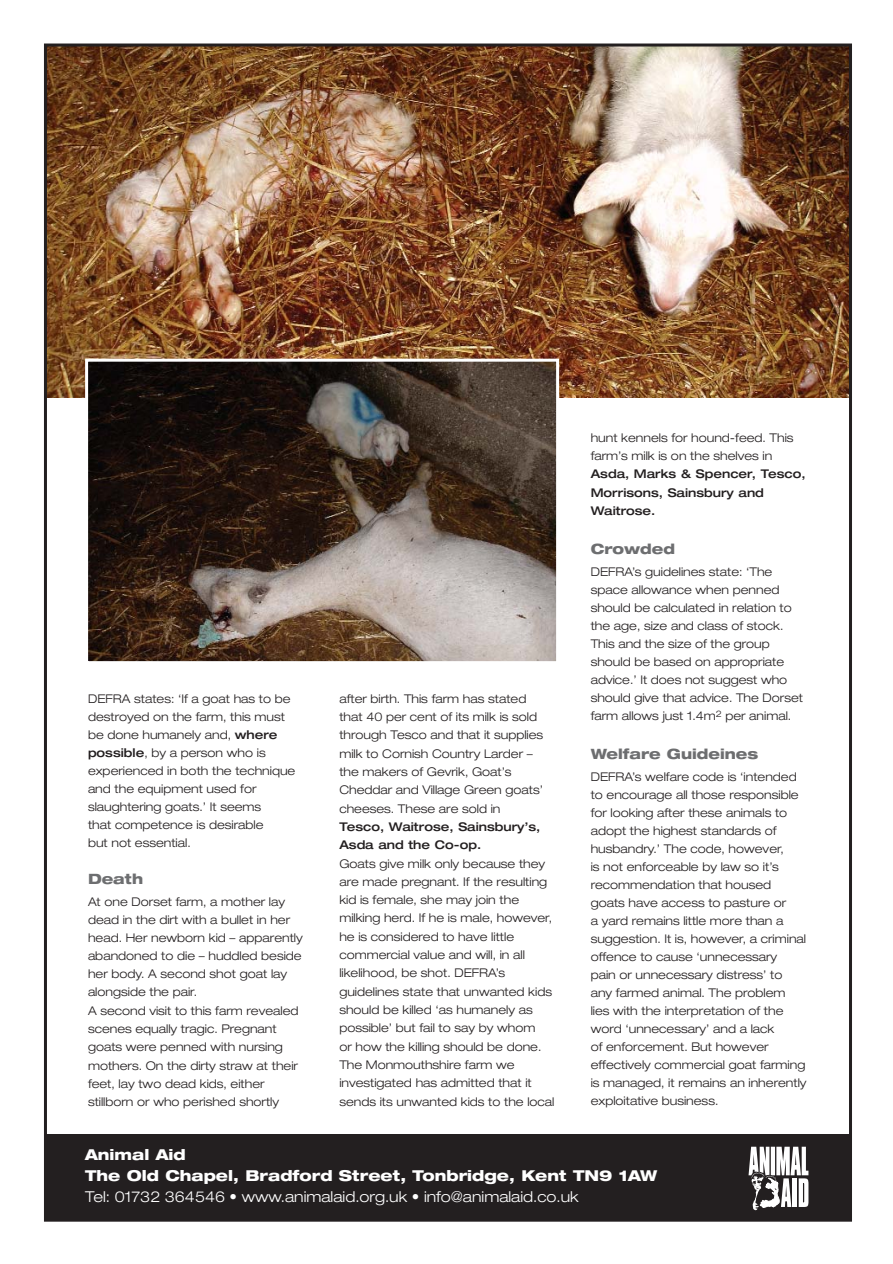
<style>
.page{position:relative;width:893px;height:1264px;background:#fff}
.page>*{position:absolute;margin:0;border:0;box-sizing:border-box;transform-origin:0 0}
.t1{font:800 expanded 15px/21px "Helvetica Neue";color:#fff}
.t2{font:300 expanded 15px "Helvetica Neue";color:#fff}
.t3{font:800 expanded 14.25px "Helvetica Neue";color:#6d6e70}
.t4{font:300 expanded 12px/18px "Helvetica Neue";color:#231f20}
.t5{font:500 expanded 12px/18.1px "Helvetica Neue";color:#231f20}
.s1{font-weight:500}
</style>
<div class="page">
<img style="left:44px;top:43px;width:808px;height:1179px">
<p class="t4" style="left:88px;top:690px;width:209px">DEFRA states: ‘If a goat has to be destroyed on the farm, this must be done humanely and, <span class="s1">where possible</span>, by a person who is experienced in both the technique and the equipment used for slaughtering goats.’ It seems<br>that competence is desirable<br>but not essential.</p>
<p class="t3" style="left:88px;top:873px;width:57px">Death</p>
<p class="t4" style="left:88px;top:894px;width:216px">At one Dorset farm, a mother lay dead in the dirt with a bullet in her head. Her newborn kid – apparently abandoned to die – huddled beside her body. A second shot goat lay alongside the pair.<br>A second visit to this farm revealed scenes equally tragic. Pregnant goats were penned with nursing mothers. On the dirty straw at their feet, lay two dead kids, either stillborn or who perished shortly</p>
<p class="t4" style="left:339px;top:690px;width:205px">after birth. This farm has stated that 40 per cent of its milk is sold through Tesco and that it supplies milk to Cornish Country Larder – the makers of Gevrik, Goat’s<br>Cheddar and Village Green goats’ cheeses. These are sold in</p>
<p class="t5" style="left:339px;top:818px;width:203px">Tesco, Waitrose, Sainsbury’s,<br>Asda and the Co-op.</p>
<p class="t4" style="left:339px;top:855px;width:217px">Goats give milk only because they are made pregnant. If the resulting kid is female, she may join the milking herd. If he is male, however, he is considered to have little commercial value and will, in all likelihood, be shot. DEFRA’s guidelines state that unwanted kids should be killed ‘as humanely as possible’ but fail to say by whom<br>or how the killing should be done.<br>The Monmouthshire farm we investigated has admitted that it sends its unwanted kids to the local</p>
<p class="t4" style="left:591px;top:429px;width:204px">hunt kennels for hound-feed. This farm’s milk is on the shelves in</p>
<p class="t5" style="left:591px;top:466px;width:217px">Asda, Marks &amp; Spencer, Tesco,<br>Morrisons, Sainsbury and<br>Waitrose.</p>
<p class="t3" style="left:591px;top:543px;width:86px">Crowded</p>
<p class="t4" style="left:591px;top:563px;width:214px">DEFRA’s guidelines state: ‘The space allowance when penned should be calculated in relation to the age, size and class of stock.<br>This and the size of the group should be based on appropriate advice.’ It does not suggest who should give that advice. The Dorset farm allows just 1.4m<sup>2</sup> per animal.</p>
<p class="t3" style="left:591px;top:748px;width:169px">Welfare Guideines</p>
<p class="t4" style="left:591px;top:768px;width:217px">DEFRA’s welfare code is ‘intended to encourage all those responsible for looking after these animals to adopt the highest standards of husbandry.’ The code, however,<br>is not enforceable by law so it’s recommendation that housed goats have access to pasture or<br>a yard remains little more than a suggestion. It is, however, a criminal offence to cause ‘unnecessary<br>pain or unnecessary distress’ to any farmed animal. The problem lies with the interpretation of the word ‘unnecessary’ and a lack<br>of enforcement. But however effectively commercial goat farming is managed, it remains an inherently exploitative business.</p>
<p class="t1" style="left:85px;top:1145px;width:574px">Animal Aid<br>The Old Chapel, Bradford Street, Tonbridge, Kent TN9 1AW</p>
<p class="t2" style="left:85px;top:1191px;width:495px">Tel: 01732 364546 • www.animalaid.org.uk • info@animalaid.co.uk</p>
</div>
